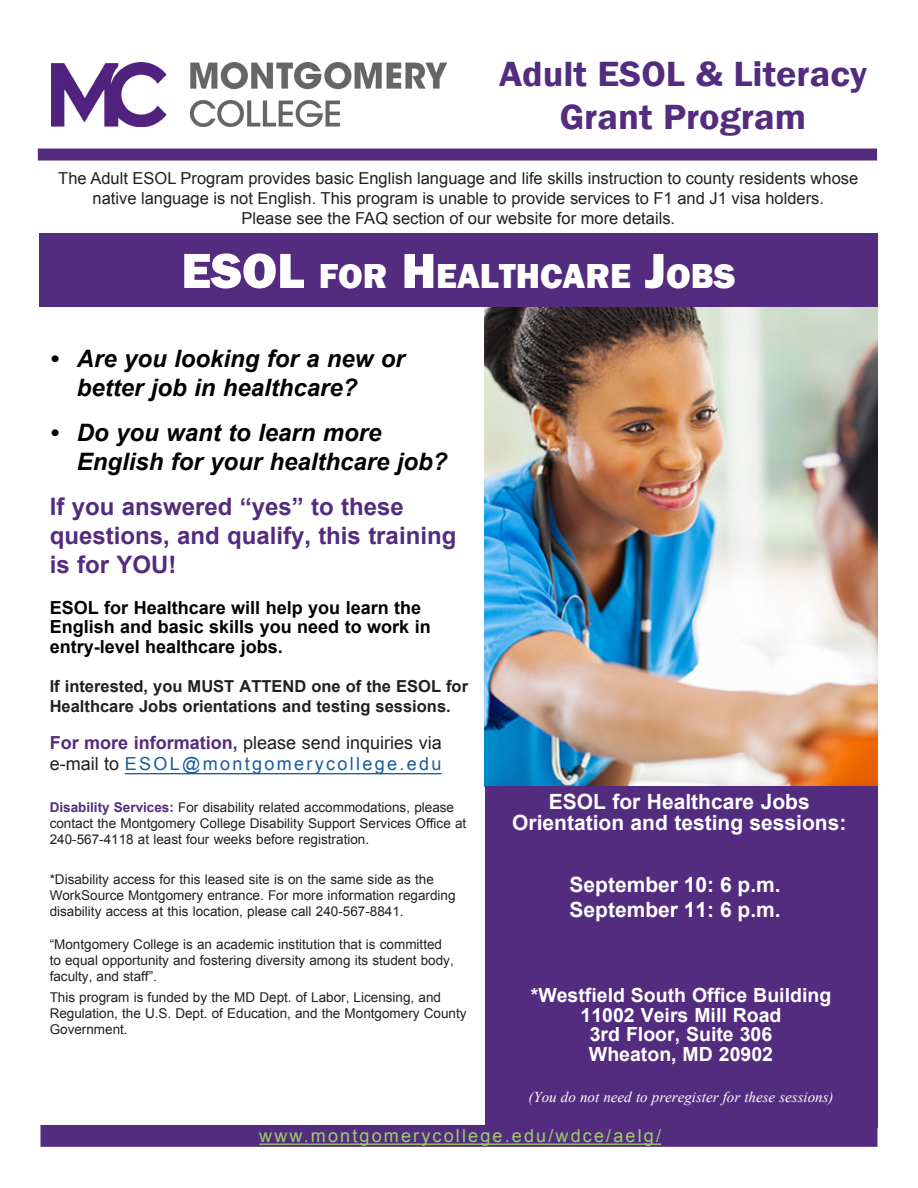
<style>
.page{position:relative;width:918px;height:1188px;background:#fff}
.page>*{position:absolute;margin:0;border:0;box-sizing:border-box;transform-origin:0 0}
.t1{font:600 36px/43.2px "Franklin Gothic";color:#532c7f;text-align:center;scale:1.06 1}
.t2{font:800 35.7px "Franklin Gothic";color:#fff}
.t3{font:italic 700 24px/28.8px "Arial";color:#000}
.DESCRIPTION__CRN_INF{font:700 24px/28.8px "Arial";color:#532c7f}
.t4{font:700 21px/21px "Arial";color:#fff;text-align:center}
.t5{font:700 19.5px/19.5px "Arial";color:#fff;text-align:center}
.DESCRIPTION__CRN_INF-2{font:700 18px/19.5px "Arial";color:#000}
.DESCRIPTION__CRN_INF-3{font:18px/21.6px "Arial";color:#231f20}
.t6{font:18px "Arial";letter-spacing:.12em;color:#9fce66}
.t7{font:16.5px/19.8px "Arial";color:#231f20;text-align:center}
.DESCRIPTION__CRN_INF-4{font:700 16.5px/19.8px "Arial";color:#231f20}
.t8{font:italic 15px "Times New Roman";color:#fff}
.DESCRIPTION__CRN_INF-5{font:13.5px/16.2px "Arial";color:#231f20}
.s1{font-size:51px}
.s2{font-weight:700;color:#532c7f}
.s3{color:#175d9e}
</style>
<div class="page">
<img style="left:485px;top:307px;width:392px;height:479px">
<div style="left:485px;top:786px;width:392px;height:342px;background:#532c7f"></div>
<div style="left:38px;top:149px;width:839px;height:12px;background:#532c7f"></div>
<div style="left:40px;top:1125px;width:838px;height:22px;background:#532c7f;border:2px solid #532c7f"></div>
<div style="left:39px;top:234px;width:839px;height:73px;background:#532c7f"></div>
<img style="left:52px;top:63px;width:394px;height:64px">
<hr style="left:259px;top:1144px;width:402px;height:1px;background:#9fce66">
<hr style="left:125px;top:773px;width:317px;height:1px;background:#175d9e">
<h1 class="t1" style="left:499px;top:52px;width:349px">Adult ESOL &amp; Literacy<br>Grant Program</h1>
<p class="t7" style="left:58px;top:169px;width:801px">The Adult ESOL Program provides basic English language and life skills instruction to county residents whose native language is not English. This program is unable to provide services to F1 and J1 visa holders.<br>Please see the FAQ section of our website for more details.</p>
<h2 class="t2" style="left:181px;top:253px;width:555px"><span class="s1">ESOL</span> FOR <span class="s1">H</span>EALTHCARE <span class="s1">J</span>OBS</h2>
<p class="t3" style="left:77px;top:345px;width:330px;text-indent:-27px">• Are you looking for a new or better job in healthcare?</p>
<p class="t3" style="left:77px;top:419px;width:372px;text-indent:-27px">• Do you want to learn more<br>English for your healthcare job?</p>
<p class="DESCRIPTION__CRN_INF" style="left:50px;top:493px;width:408px">If you answered “yes” to these questions, and qualify, this training is for YOU!</p>
<p class="DESCRIPTION__CRN_INF-2" style="left:50px;top:598px;width:383px">ESOL for Healthcare will help you learn the<br>English and basic skills you need to work in entry-level healthcare jobs.</p>
<p class="DESCRIPTION__CRN_INF-4" style="left:50px;top:677px;width:420px">If interested, you MUST ATTEND one of the ESOL for<br>Healthcare Jobs orientations and testing sessions.</p>
<p class="DESCRIPTION__CRN_INF-3" style="left:50px;top:732px;width:394px"><span class="s2">For more information,</span> please send inquiries via e-mail to <span class="s3">ESOL@montgomerycollege.edu</span></p>
<p class="DESCRIPTION__CRN_INF-5" style="left:50px;top:799px;width:418px"><span class="s2">Disability Services:</span> For disability related accommodations, please contact the Montgomery College Disability Support Services Office at<br>240-567-4118 at least four weeks before registration.</p>
<p class="DESCRIPTION__CRN_INF-5" style="left:50px;top:871px;width:407px">*Disability access for this leased site is on the same side as the<br>WorkSource Montgomery entrance. For more information regarding disability access at this location, please call 240-567-8841.</p>
<p class="DESCRIPTION__CRN_INF-5" style="left:50px;top:936px;width:406px">“Montgomery College is an academic institution that is committed to equal opportunity and fostering diversity among its student body, faculty, and staff”.</p>
<p class="DESCRIPTION__CRN_INF-5" style="left:50px;top:989px;width:418px">This program is funded by the MD Dept. of Labor, Licensing, and<br>Regulation, the U.S. Dept. of Education, and the Montgomery County<br>Government.</p>
<h3 class="t4" style="left:512px;top:792px;width:336px">ESOL for Healthcare Jobs<br>Orientation and testing sessions:</h3>
<h3 class="t4" style="left:570px;top:873px;width:213px;line-height:25.2px;text-align:left">September 10: 6 p.m.<br>September 11: 6 p.m.</h3>
<h3 class="t5" style="left:531px;top:986px;width:302px">*Westfield South Office Building<br>11002 Veirs Mill Road<br>3rd Floor, Suite 306<br>Wheaton, MD 20902</h3>
<h3 class="t8" style="left:528px;top:1087px;width:307px">(You do not need to preregister for these sessions)</h3>
<h3 class="t6" style="left:259px;top:1124px;width:403px">www.montgomerycollege.edu/wdce/aelg/</h3>
</div>
